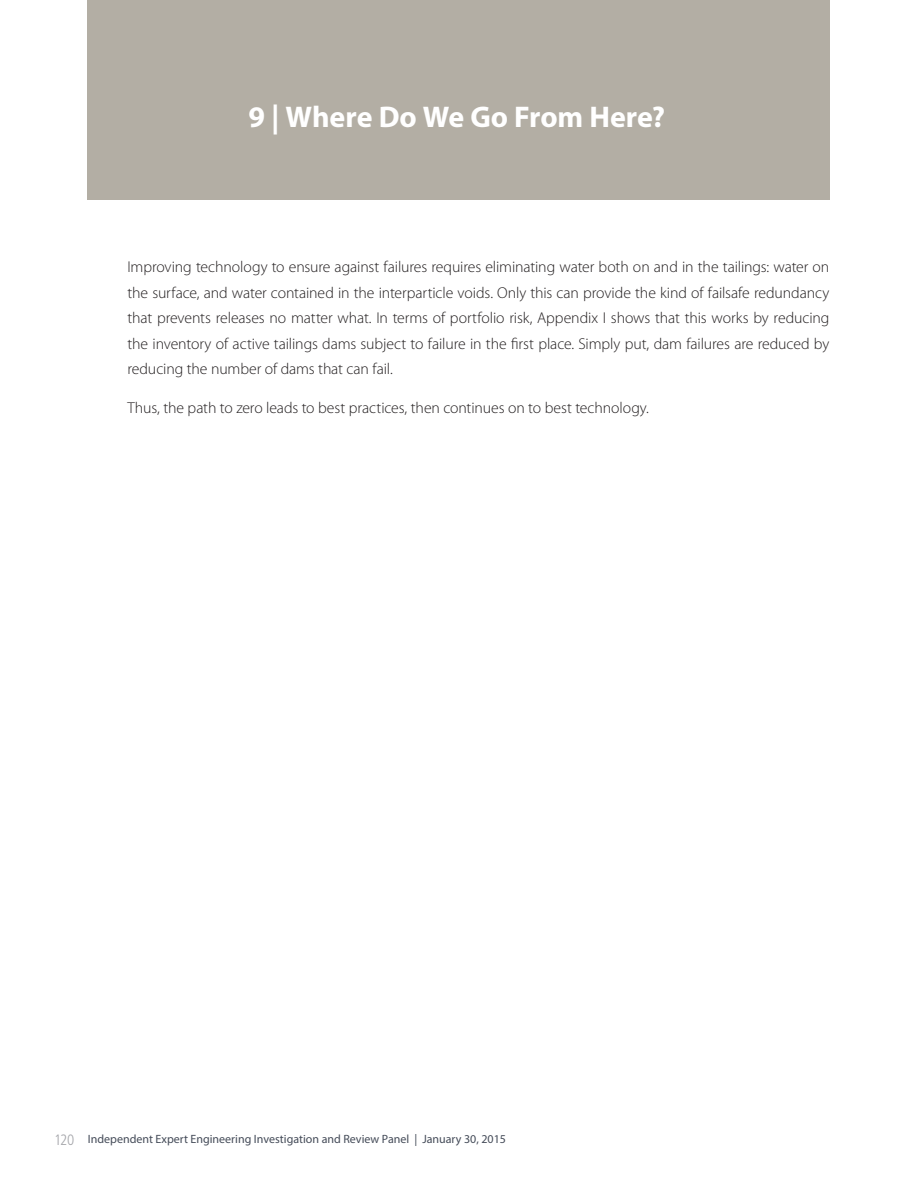
<style>
.page{position:relative;width:918px;height:1188px;background:#fff}
.page>*{position:absolute;margin:0;border:0;box-sizing:border-box;transform-origin:0 0}
.MainHeader{font:700 30px "Myriad Pro";letter-spacing:-.005em;color:#fff}
.Paragraph_1_col{font:300 15.75px/25.5px "Myriad Pro";letter-spacing:-.005em;color:#231f20;text-align:justify}
.t1{font:12px "Myriad Pro";color:#454c59}
.s1{font-family:"Frutiger";font-weight:300;font-stretch:condensed;font-size:15px;color:#a5a6aa}
</style>
<div class="page">
<div style="left:88px;top:0;width:742px;height:200px;background:#b3aea4"></div>
<p class="MainHeader" style="left:248px;top:97px;width:418px">9 | Where Do We Go From Here?</p>
<p class="Paragraph_1_col" style="left:127px;top:254px;width:704px">Improving technology to ensure against failures requires eliminating water both on and in the tailings: water on the surface, and water contained in the interparticle voids. Only this can provide the kind of failsafe redundancy that prevents releases no matter what. In terms of portfolio risk, Appendix I shows that this works by reducing the inventory of active tailings dams subject to failure in the first place. Simply put, dam failures are reduced by reducing the number of dams that can fail.</p>
<p class="Paragraph_1_col" style="left:127px;top:395px;width:521px">Thus, the path to zero leads to best practices, then continues on to best technology.</p>
<p class="t1" style="left:54px;top:1132px;width:454px"><span class="s1">120</span> Independent Expert Engineering Investigation and Review Panel | January 30, 2015</p>
</div>
